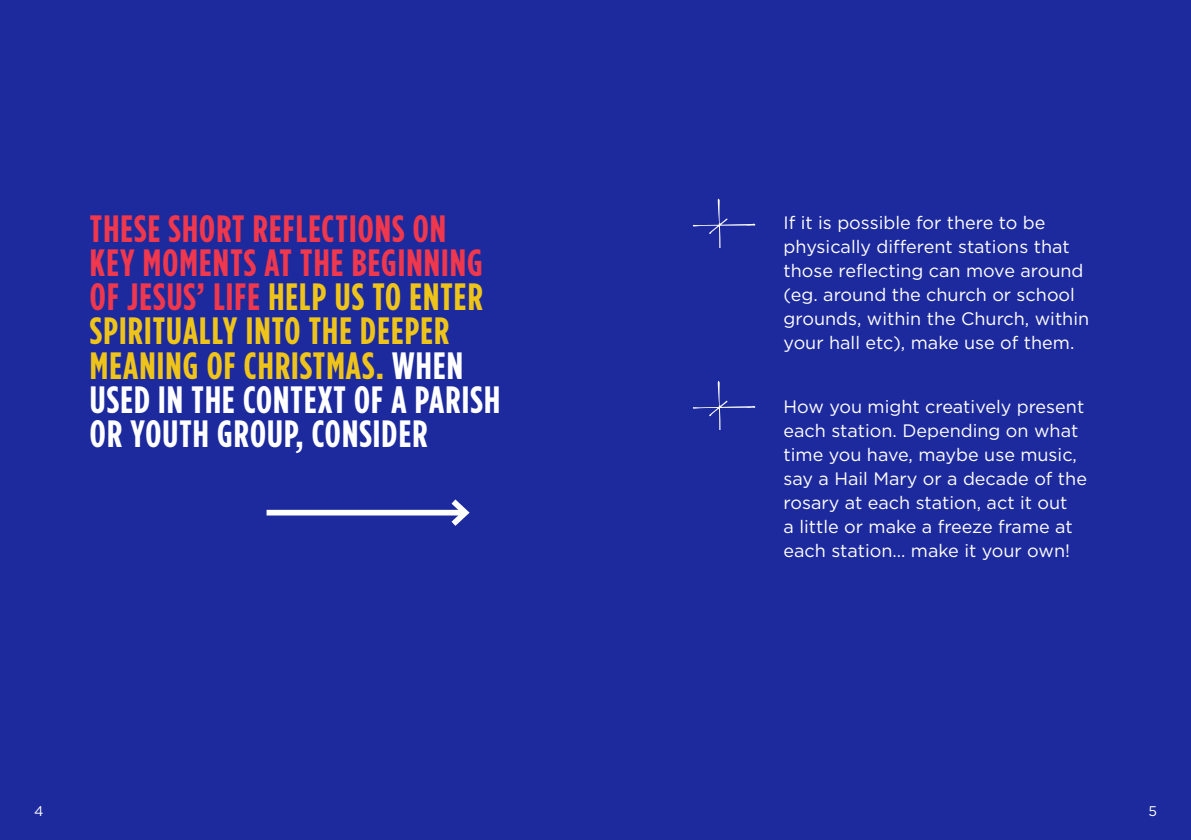
<style>
.page{position:relative;width:1191px;height:840px;background:#fff}
.page>*{position:absolute;margin:0;border:0;box-sizing:border-box;transform-origin:0 0}
.t1{font:700 38px/34px "Gotham Condensed";letter-spacing:.03em;color:#ef374d}
.t2{font:18px/24px "Gotham";color:#fff}
.t3{font:14px "Gotham";color:#fff}
.s1{color:#efc41a}
.s2{color:#fff}
</style>
<div class="page">
<div style="left:0;top:0;width:1191px;height:839px;background:#1d2a9d"></div>
<div style="left:266px;top:509px;width:199px;height:6px;background:#fff"></div>
<svg style="left:445px;top:499px;width:25px;height:27px"></svg>
<svg style="left:693px;top:198px;width:62px;height:49px"></svg>
<svg style="left:693px;top:381px;width:62px;height:48px"></svg>
<p class="t1" style="left:90px;top:211px;width:411px">THESE SHORT REFLECTIONS ON<br>KEY MOMENTS AT THE BEGINNING<br>OF JESUS’ LIFE <span class="s1">HELP US TO ENTER<br>SPIRITUALLY INTO THE DEEPER<br>MEANING OF CHRISTMAS.</span> <span class="s2">WHEN<br>USED IN THE CONTEXT OF A PARISH<br>OR YOUTH GROUP, CONSIDER</span></p>
<p class="t2" style="left:783px;top:210px;width:307px">If it is possible for there to be physically different stations that those reflecting can move around (eg. around the church or school grounds, within the Church, within your hall etc), make use of them.</p>
<p class="t2" style="left:783px;top:394px;width:305px">How you might creatively present each station. Depending on what time you have, maybe use music, say a Hail Mary or a decade of the rosary at each station, act it out<br>a little or make a freeze frame at each station… make it your own!</p>
<p class="t3" style="left:34px;top:803px;width:11px">4</p>
<p class="t3" style="left:1148px;top:803px;width:10px">5</p>
</div>
